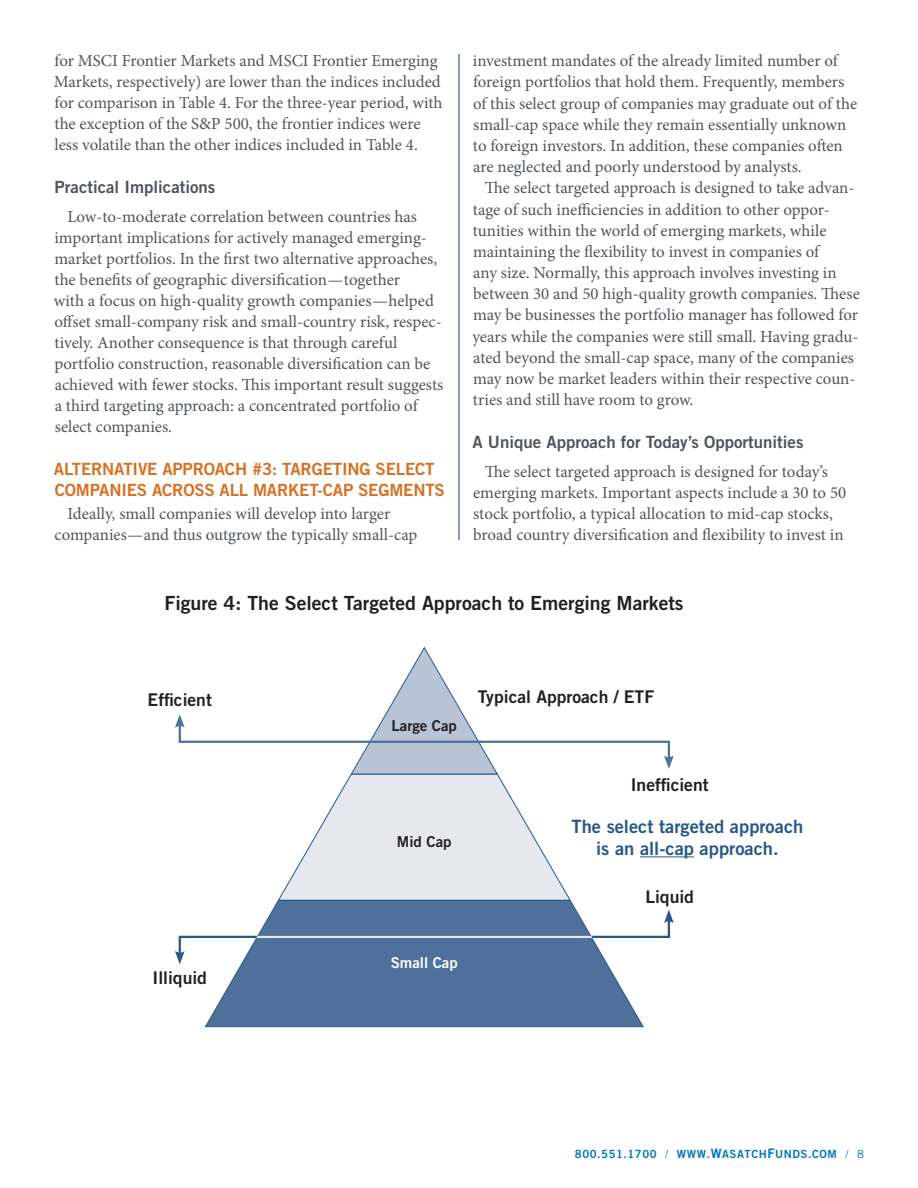
<style>
.page{position:relative;width:918px;height:1188px;background:#fff}
.page>*{position:absolute;margin:0;border:0;box-sizing:border-box;transform-origin:0 0}
.t1{font:19.5px "Trade Gothic Bold Two";color:#231f20}
.t2{font:18.3px/22px "Trade Gothic Bold Two";color:#265988;text-align:center}
.t3{font:17.55px "Trade Gothic Bold Two";color:#231f20}
.t4{font:16.8px/21.1px "Minion Pro";color:#4f545d}
.t5{font:16.8px/21px "Trade Gothic Bold Two";letter-spacing:-.01em;color:#d77023}
.t6{font:16.8px "Trade Gothic Bold Two";color:#4f545d}
.t7{font:15px "Trade Gothic Bold Two";color:#231f20}
.t8{font:15px "Trade Gothic Bold Two";color:#fff}
.t9{font:11.25px "Trade Gothic Bold Two";letter-spacing:.05em;color:#0077bf}
.s1{font-family:"Trade Gothic"}
.s2{font-size:13.2px}
</style>
<div class="page">
<hr style="left:458px;top:54px;width:2px;height:486px;background:#265988">
<svg style="left:204px;top:901px;width:440px;height:127px;background:#6381a6"></svg>
<svg style="left:175px;top:646px;width:499px;height:255px"></svg>
<hr style="left:640px;top:856px;width:54px;height:1px;background:#265988">
<svg style="left:175px;top:910px;width:499px;height:54px"></svg>
<p class="t4" style="left:54px;top:50px;width:390px">for MSCI Frontier Markets and MSCI Frontier Emerging Markets, respectively) are lower than the indices included for comparison in Table 4. For the three-year period, with the exception of the S&amp;P 500, the frontier indices were less volatile than the other indices included in Table 4.</p>
<p class="t6" style="left:55px;top:177px;width:162px">Practical Implications</p>
<p class="t4" style="left:54px;top:206px;width:391px;text-indent:13px">Low-to-moderate correlation between countries has important implications for actively managed emerging&shy;market portfolios. In the first two alternative approaches, the benefits of geographic diversification—together<br>with a focus on high-quality growth companies—helped offset small-company risk and small-country risk, respec&shy;tively. Another consequence is that through careful portfolio construction, reasonable diversification can be achieved with fewer stocks. This important result suggests a third targeting approach: a concentrated portfolio of select companies.</p>
<p class="t5" style="left:54px;top:458px;width:393px">ALTERNATIVE APPROACH #3: TARGETING SELECT<br>COMPANIES ACROSS ALL MARKET-CAP SEGMENTS</p>
<p class="t4" style="left:55px;top:503px;width:364px;text-indent:13px">Ideally, small companies will develop into larger companies—and thus outgrow the typically small-cap</p>
<p class="t4" style="left:473px;top:50px;width:386px">investment mandates of the already limited number of foreign portfolios that hold them. Frequently, members of this select group of companies may graduate out of the small-cap space while they remain essentially unknown to foreign investors. In addition, these companies often are neglected and poorly understood by analysts.</p>
<p class="t4" style="left:472px;top:178px;width:389px;text-indent:13px">The select targeted approach is designed to take advan&shy;tage of such inefficiencies in addition to other oppor&shy;tunities within the world of emerging markets, while maintaining the flexibility to invest in companies of<br>any size. Normally, this approach involves investing in between 30 and 50 high-quality growth companies. These may be businesses the portfolio manager has followed for years while the companies were still small. Having gradu&shy;ated beyond the small-cap space, many of the companies may now be market leaders within their respective coun&shy;tries and still have room to grow.</p>
<p class="t6" style="left:472px;top:432px;width:333px">A Unique Approach for Today’s Opportunities</p>
<p class="t4" style="left:473px;top:461px;width:375px;text-indent:12px">The select targeted approach is designed for today’s emerging markets. Important aspects include a 30 to 50 stock portfolio, a typical allocation to mid-cap stocks, broad country diversification and flexibility to invest in</p>
<p class="t1" style="left:165px;top:591px;width:521px">Figure 4: The Select Targeted Approach to Emerging Markets</p>
<p class="t3" style="left:148px;top:689px;width:66px">Efficient</p>
<p class="t3" style="left:478px;top:686px;width:178px">Typical Approach / ETF</p>
<p class="t3" style="left:153px;top:967px;width:56px">Illiquid</p>
<p class="t7" style="left:392px;top:716px;width:67px">Large Cap</p>
<p class="t7" style="left:397px;top:833px;width:56px">Mid Cap</p>
<p class="t8" style="left:391px;top:953px;width:69px">Small Cap</p>
<p class="t3" style="left:631px;top:774px;width:79px">Inefficient</p>
<p class="t2" style="left:572px;top:815px;width:233px">The select targeted approach is an all-cap approach.</p>
<p class="t3" style="left:645px;top:885px;width:50px">Liquid</p>
<p class="t9" style="left:575px;top:1147px;width:291px">800.551.1700 <span class="s1">/</span> WWW.<span class="s2">W</span>ASATCH<span class="s2">F</span>UNDS.COM <span class="s1">/ 8</span></p>
</div>
